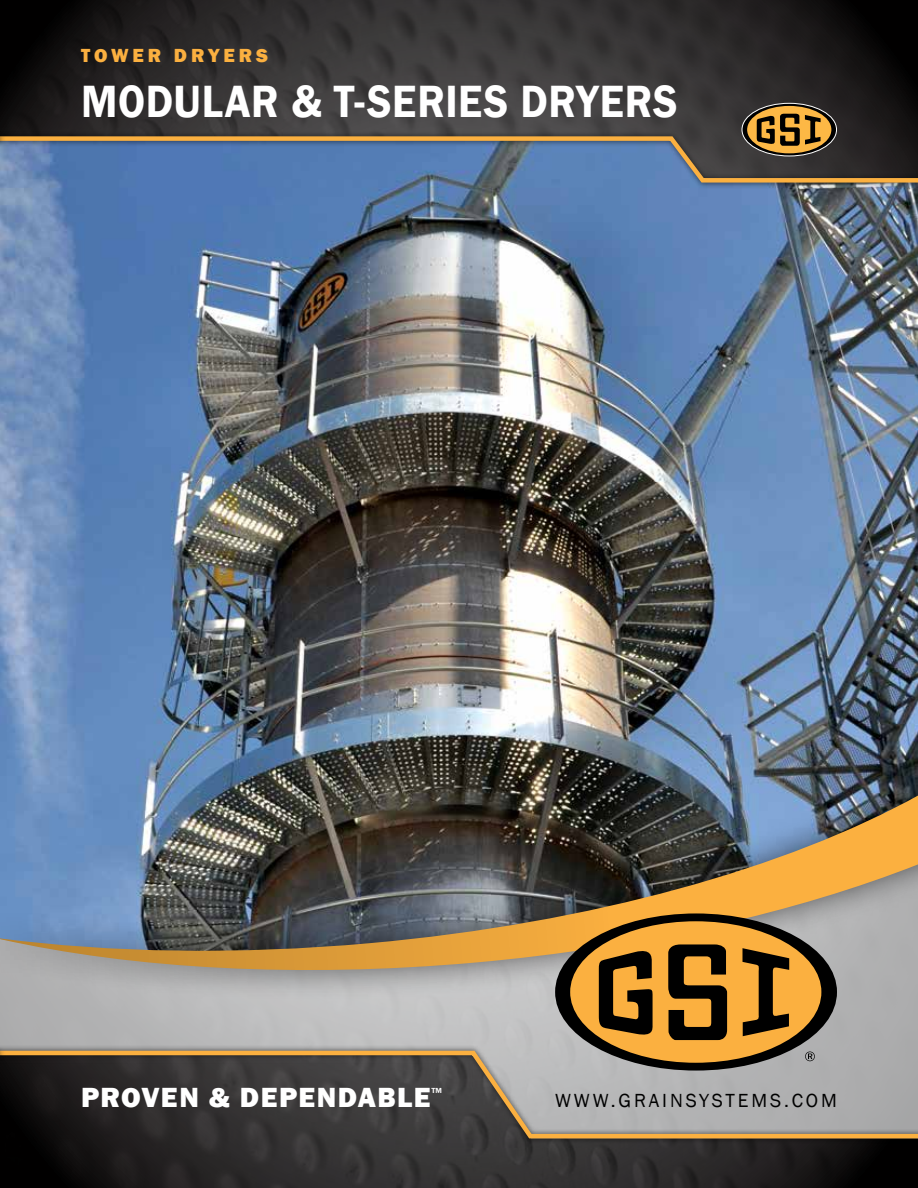
<style>
.page{position:relative;width:918px;height:1188px;background:#fff}
.page>*{position:absolute;margin:0;border:0;box-sizing:border-box;transform-origin:0 0}
.t1{font:600 46.5px "Franklin Gothic";letter-spacing:.015em;color:#fff;scale:.91 1}
.t2{font:800 28.5px "Franklin Gothic";letter-spacing:.045em;color:#fff}
.t3{font:19.5px "Franklin Gothic";letter-spacing:.15em;color:#000}
.t4{font:800 19.5px "Franklin Gothic";letter-spacing:.2em;color:#fbb040}
</style>
<div class="page">
<svg style="left:6px;top:1000px;width:912px;height:45px;background:#bababa"></svg>
<img style="left:0;top:188px;width:918px;height:548px">
<div style="left:0;top:736px;width:918px;height:264px;background:#000;opacity:.55"></div>
<img style="left:0;top:796px;width:918px;height:182px">
<svg style="left:0;top:0;width:918px;height:185px;background:#3b3e45"></svg>
<svg style="left:742px;top:103px;width:95px;height:53px;background:#846431"></svg>
<div style="left:742px;top:103px;width:95px;height:53px;border:1px solid #fff;border-radius:50%"></div>
<svg style="left:555px;top:913px;width:282px;height:132px;background:#976f34"></svg>
<div style="left:0;top:1045px;width:918px;height:143px;background:#000;opacity:.65"></div>
<svg style="left:0;top:1048px;width:918px;height:140px;background:#57524e"></svg>
<div style="left:0;top:103px;width:6px;height:44px;background:#000;opacity:.65"></div>
<svg style="left:0;top:107px;width:4px;height:36px"></svg>
<div style="left:0;top:947px;width:6px;height:114px;background:#000;opacity:.65"></div>
<svg style="left:0;top:951px;width:5px;height:107px"></svg>
<p class="t4" style="left:81px;top:43px;width:188px">TOWER DRYERS</p>
<p class="t1" style="left:81px;top:72px;width:657px">MODULAR &amp; T-SERIES DRYERS</p>
<p class="t2" style="left:81px;top:1079px;width:362px">PROVEN &amp; DEPENDABLE<sup>™</sup></p>
<p class="t3" style="left:555px;top:1088px;width:283px">WWW.GRAINSYSTEMS.COM</p>
</div>
